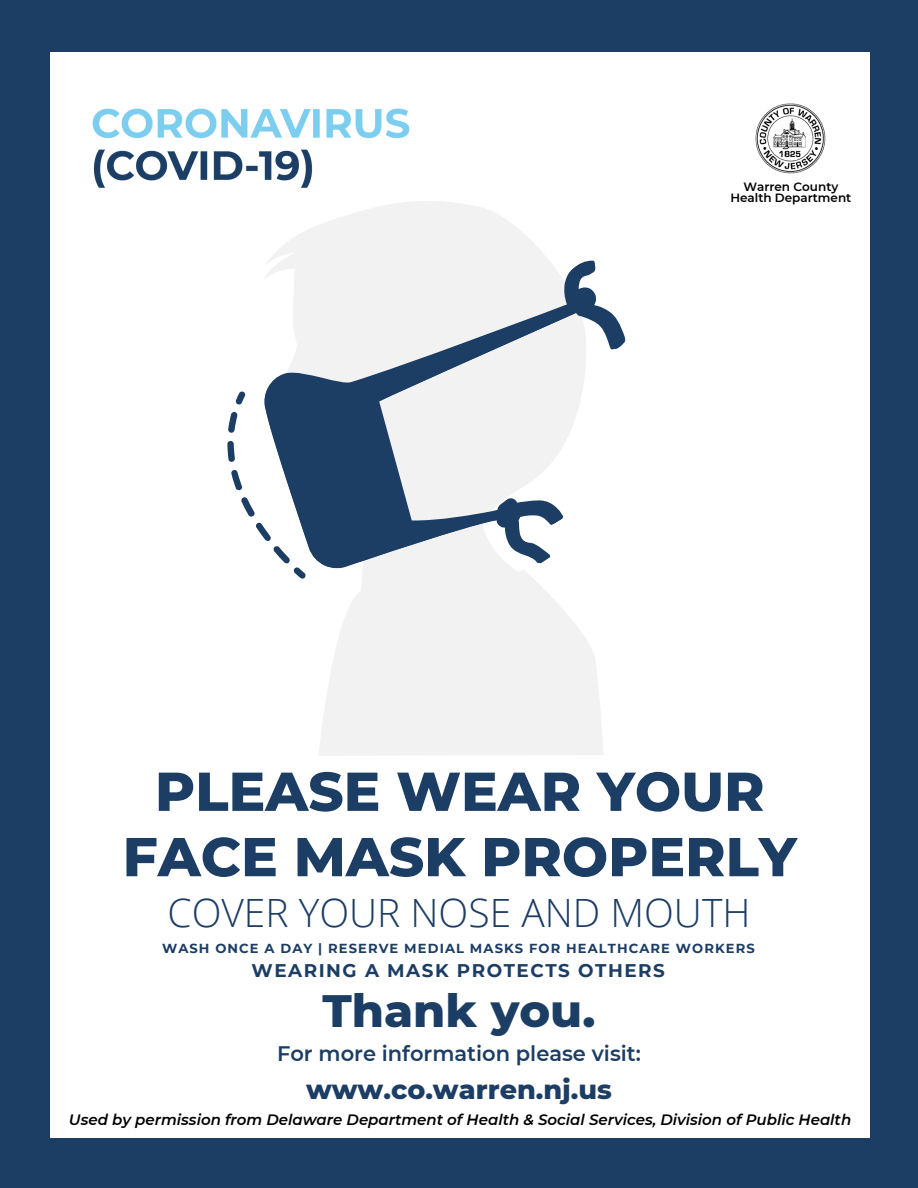
<style>
.page{position:relative;width:918px;height:1188px;background:#1c3d64}
.page>*{position:absolute;margin:0;border:0;box-sizing:border-box;transform-origin:0 0}
.t1{font:800 54.6px/65.4px "Montserrat";color:#1c3d64;text-align:center}
.t2{font:800 46.35px "Montserrat";color:#1c3d64}
.t3{font:300 39px "Open Sans";color:#1c3d64}
.t4{font:800 27px "Montserrat";color:#1c3d64}
.t5{font:600 21px "Montserrat";color:#1c3d64}
.t6{font:700 18.3px "Montserrat";letter-spacing:.085em;color:#1c3d64}
.t7{font:italic 600 15px "Montserrat";color:#000}
.t8{font:700 13.05px "Montserrat";letter-spacing:.085em;color:#1c3d64}
.t9{font:600 12px/11.7px "Montserrat";color:#000;text-align:center}
</style>
<div class="page">
<div style="left:50px;top:52px;width:820px;height:1086px;background:#fff"></div>
<img style="left:92px;top:108px;width:318px;height:80px">
<svg style="left:269px;top:201px;width:334px;height:555px;fill:#f2f2f2"></svg>
<svg style="left:264px;top:262px;width:358px;height:306px;fill:#f2f2f2"></svg>
<svg style="left:227px;top:441px;width:8px;height:21px"></svg>
<svg style="left:228px;top:412px;width:10px;height:21px"></svg>
<svg style="left:231px;top:469px;width:76px;height:112px"></svg>
<svg style="left:235px;top:391px;width:11px;height:14px"></svg>
<img style="left:756px;top:104px;width:70px;height:70px">
<p class="t9" style="left:730px;top:181px;width:122px">Warren County<br>Health Department</p>
<h1 class="t1" style="left:123px;top:759px;width:676px">PLEASE WEAR YOUR<br>FACE MASK PROPERLY</h1>
<h3 class="t3" style="left:167px;top:886px;width:585px">COVER YOUR NOSE AND MOUTH</h3>
<p class="t8" style="left:162px;top:941px;width:594px">WASH ONCE A DAY | RESERVE MEDIAL MASKS FOR HEALTHCARE WORKERS</p>
<p class="t6" style="left:252px;top:959px;width:415px">WEARING A MASK PROTECTS OTHERS</p>
<h2 class="t2" style="left:323px;top:982px;width:274px">Thank you.</h2>
<h3 class="t5" style="left:277px;top:1041px;width:365px">For more information please visit:</h3>
<h3 class="t4" style="left:306px;top:1073px;width:307px">www.co.warren.nj.us</h3>
<p class="t7" style="left:69px;top:1110px;width:784px">Used by permission from Delaware Department of Health &amp; Social Services, Division of Public Health</p>
</div>
